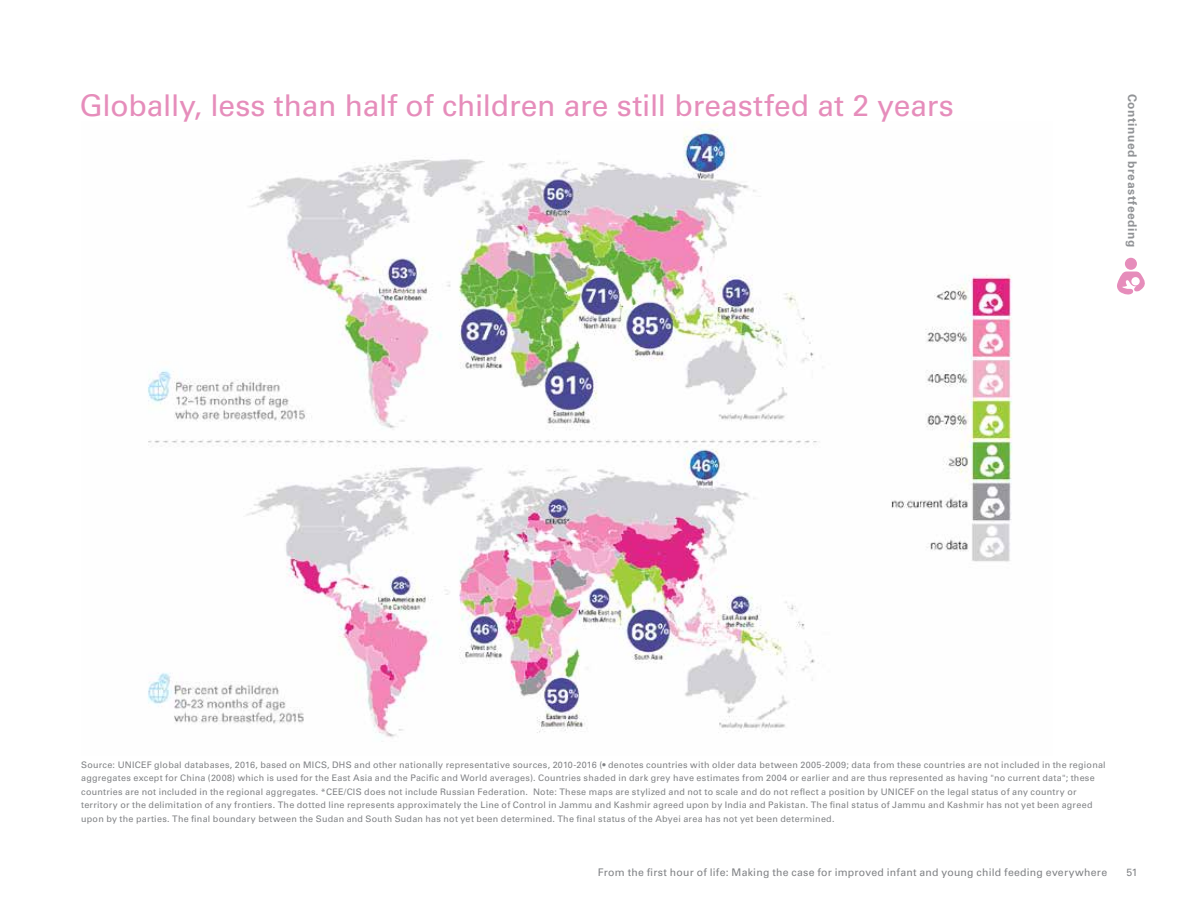
<style>
.page{position:relative;width:1188px;height:918px;background:#fff}
.page>*{position:absolute;margin:0;border:0;box-sizing:border-box;transform-origin:0 0}
.t1{font:30px "Univers LT Std";letter-spacing:-.005em;color:#e68dbb}
.t2{font:700 12px "Univers LT Std";letter-spacing:.05em;color:#919396}
.t3{font:10.5px "Univers LT Std";letter-spacing:.02em;color:#808285}
.t4{font:9px/13.5px "Univers LT Std";letter-spacing:.025em;color:#808285}
</style>
<div class="page">
<div style="left:1125px;top:258px;width:12px;height:12px;background:#e68dbb;border-radius:50%"></div>
<svg style="left:1117px;top:272px;width:28px;height:23px"></svg>
<img style="left:148px;top:124px;width:864px;height:613px">
<h1 class="t1" style="left:80px;top:88px;width:876px">Globally, less than half of children are still breastfed at 2 years</h1>
<h2 class="t2" style="left:1139px;top:94px;width:155px;rotate:90deg">Continued breastfeeding</h2>
<p class="t4" style="left:81px;top:758px;width:1026px">Source: UNICEF global databases, 2016, based on MICS, DHS and other nationally representative sources, 2010-2016 (• denotes countries with older data between 2005-2009; data from these countries are not included in the regional aggregates except for China (2008) which is used for the East Asia and the Pacific and World averages). Countries shaded in dark grey have estimates from 2004 or earlier and are thus represented as having "no current data"; these countries are not included in the regional aggregates. *CEE/CIS does not include Russian Federation. Note: These maps are stylized and not to scale and do not reflect a position by UNICEF on the legal status of any country or territory or the delimitation of any frontiers. The dotted line represents approximately the Line of Control in Jammu and Kashmir agreed upon by India and Pakistan. The final status of Jammu and Kashmir has not yet been agreed upon by the parties. The final boundary between the Sudan and South Sudan has not yet been determined. The final status of the Abyei area has not yet been determined.</p>
<p class="t3" style="left:598px;top:866px;width:511px">From the first hour of life: Making the case for improved infant and young child feeding everywhere</p>
<p class="t3" style="left:1126px;top:866px;width:13px">51</p>
</div>
